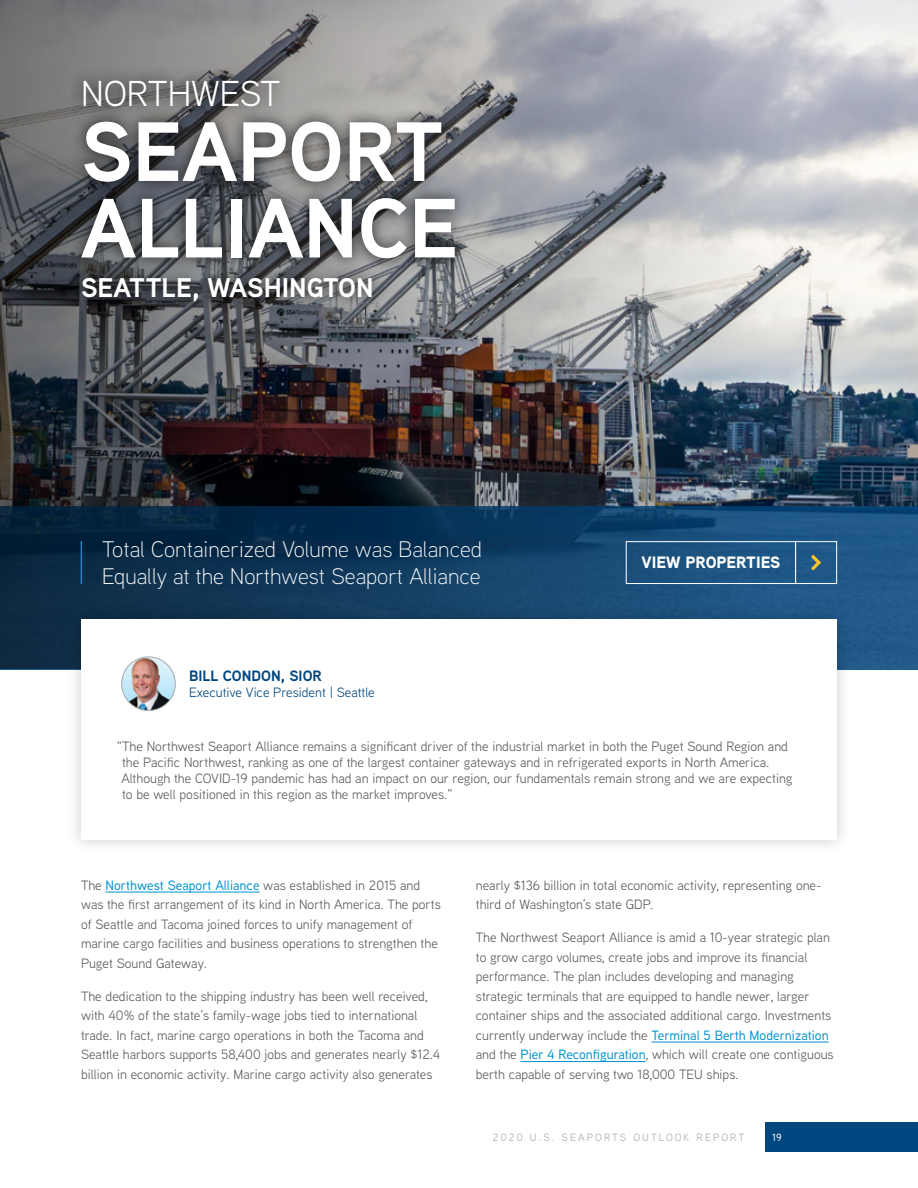
<style>
.page{position:relative;width:918px;height:1188px;background:#fff}
.page>*{position:absolute;margin:0;border:0;box-sizing:border-box;transform-origin:0 0}
.t1{font:700 84px/76.5px "Aaux Next";color:#fff}
.t2{font:36px "Aaux Next";color:#fff}
.t3{font:700 27px "Aaux Next";color:#fff}
.t4{font:300 22.5px/27px "Aaux Next";color:#fff}
.t5{font:900 16.5px "Aaux Next";letter-spacing:-.005em;color:#fff}
.t6{font:700 15px "Aaux Next";color:#00467f}
.t7{font:13.5px/19.5px "Aaux Next";color:#58595b}
.t8{font:13.5px "Aaux Next";color:#00467f}
.t9{font:10.5px "Aaux Next";letter-spacing:.2em;color:#a7a9ac}
.t10{font:500 10.5px "Aaux Next";color:#fff}
.s1{font-weight:500;color:#0093d0}
</style>
<div class="page">
<img style="left:0;top:0;width:918px;height:669px">
<div style="left:68px;top:65px;width:401px;height:249px;background:#000;opacity:.75"></div>
<hr style="left:106px;top:892px;width:154px;height:1px;background:#0093d0">
<hr style="left:651px;top:1042px;width:178px;height:1px;background:#0093d0">
<hr style="left:521px;top:1061px;width:125px;height:1px;background:#0093d0">
<hr style="left:81px;top:541px;width:1px;height:43px;background:#0093d0">
<div style="left:66px;top:604px;width:785px;height:251px;background:#000;opacity:.2"></div>
<div style="left:81px;top:619px;width:756px;height:221px;background:#fff"></div>
<img style="left:122px;top:657px;width:53px;height:54px;border-radius:27px">
<div style="left:122px;top:657px;width:54px;height:54px;border:1px solid #a7a9ac;border-radius:50%"></div>
<div style="left:626px;top:541px;width:170px;height:43px;border:1px solid #fff"></div>
<div style="left:795px;top:541px;width:42px;height:43px;border:1px solid #fff"></div>
<svg style="left:811px;top:555px;width:10px;height:16px"></svg>
<div style="left:766px;top:1123px;width:152px;height:29px;background:#00467f"></div>
<h2 class="t2" style="left:81px;top:69px;width:201px">NORTHWEST</h2>
<h1 class="t1" style="left:81px;top:112px;width:379px">SEAPORT<br>ALLIANCE</h1>
<h3 class="t3" style="left:81px;top:268px;width:294px">SEATTLE, WASHINGTON</h3>
<h3 class="t4" style="left:102px;top:535px;width:382px">Total Containerized Volume was Balanced<br>Equally at the Northwest Seaport Alliance</h3>
<p class="t6" style="left:189px;top:665px;width:134px">BILL CONDON, SIOR</p>
<p class="t8" style="left:189px;top:683px;width:187px">Executive Vice President | Seattle</p>
<p class="t5" style="left:641px;top:551px;width:140px">VIEW PROPERTIES</p>
<p class="t7" style="left:121px;top:738px;width:673px;line-height:16.2px;text-indent:-4px">“The Northwest Seaport Alliance remains a significant driver of the industrial market in both the Puget Sound Region and the Pacific Northwest, ranking as one of the largest container gateways and in refrigerated exports in North America.<br>Although the COVID-19 pandemic has had an impact on our region, our fundamentals remain strong and we are expecting to be well positioned in this region as the market improves.”</p>
<p class="t7" style="left:81px;top:875px;width:361px">The <span class="s1">Northwest Seaport Alliance</span> was established in 2015 and was the first arrangement of its kind in North America. The ports of Seattle and Tacoma joined forces to unify management of marine cargo facilities and business operations to strengthen the Puget Sound Gateway.</p>
<p class="t7" style="left:81px;top:986px;width:361px">The dedication to the shipping industry has been well received, with 40% of the state’s family-wage jobs tied to international trade. In fact, marine cargo operations in both the Tacoma and Seattle harbors supports 58,400 jobs and generates nearly $12.4 billion in economic activity. Marine cargo activity also generates</p>
<p class="t7" style="left:476px;top:875px;width:347px">nearly $136 billion in total economic activity, representing one&shy;third of Washington’s state GDP.</p>
<p class="t7" style="left:476px;top:927px;width:359px">The Northwest Seaport Alliance is amid a 10-year strategic plan to grow cargo volumes, create jobs and improve its financial performance. The plan includes developing and managing strategic terminals that are equipped to handle newer, larger container ships and the associated additional cargo. Investments currently underway include the <span class="s1">Terminal 5 Berth Modernization </span>and the <span class="s1">Pier 4 Reconfiguration</span>, which will create one contiguous berth capable of serving two 18,000 TEU ships.</p>
<p class="t9" style="left:493px;top:1130px;width:253px">2020 U.S. SEAPORTS OUTLOOK REPORT</p>
<p class="t10" style="left:772px;top:1130px;width:11px">19</p>
</div>
